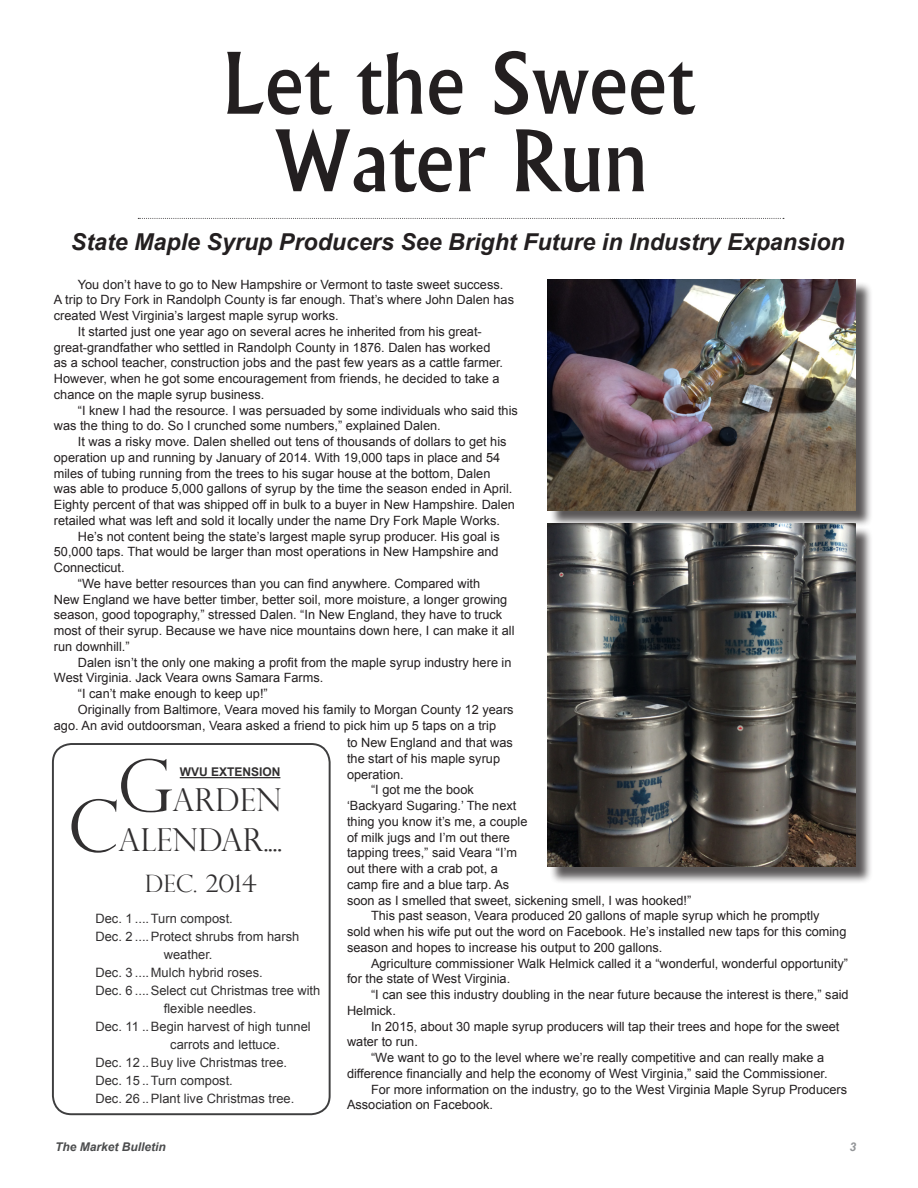
<style>
.page{position:relative;width:918px;height:1188px;background:#fff}
.page>*{position:absolute;margin:0;border:0;box-sizing:border-box;transform-origin:0 0}
.t1{font:90px/77.6px "Narkisim";color:#231f20;text-align:center}
.t2{font:300 70.8px "Perpetua Titling";color:#312f30}
.t3{font:300 31.65px "Perpetua Titling";color:#312f30}
.t4{font:300 24px "Perpetua Titling";color:#312f30}
.t5{font:italic 700 23.25px "Arial";color:#231f20}
.t6{font:12.9px/18px "Arial";color:#312f30;text-align:center}
.t7{font:12.75px/15.8px "Arial";color:#231f20}
.t8{font:italic 700 12px "Arial";color:#4b4c4d}
.t9{font:700 12px "Arial";color:#312f30}
.t10{font:italic 700 12px "Arial";color:#939598}
</style>
<div class="page">
<div style="left:52px;top:743px;width:279px;height:372px;border:2px solid #3e3e3f;border-radius:19px"></div>
<div style="left:550px;top:282px;width:322px;height:246px;background:#231f20;opacity:.75"></div>
<img style="left:547px;top:279px;width:308px;height:231px">
<div style="left:550px;top:526px;width:322px;height:358px;background:#231f20;opacity:.75"></div>
<img style="left:547px;top:524px;width:308px;height:342px">
<svg style="left:138px;top:218px;width:646px;height:1px"></svg>
<hr style="left:180px;top:777px;width:100px;height:1px;background:#312f30">
<p class="t1" style="left:221px;top:53px;width:474px">Let the Sweet<br>Water Run</p>
<p class="t5" style="left:71px;top:226px;width:775px">State Maple Syrup Producers See Bright Future in Industry Expansion</p>
<p class="t7" style="left:54px;top:276px;width:462px;text-indent:24px">You don’t have to go to New Hampshire or Vermont to taste sweet success.<br>A trip to Dry Fork in Randolph County is far enough. That’s where John Dalen has created West Virginia’s largest maple syrup works.</p>
<p class="t7" style="left:54px;top:324px;width:451px;text-indent:24px">It started just one year ago on several acres he inherited from his great&shy;great-grandfather who settled in Randolph County in 1876. Dalen has worked as a school teacher, construction jobs and the past few years as a cattle farmer.<br>However, when he got some encouragement from friends, he decided to take a chance on the maple syrup business.</p>
<p class="t7" style="left:54px;top:402px;width:466px;text-indent:24px">“I knew I had the resource. I was persuaded by some individuals who said this was the thing to do. So I crunched some numbers,” explained Dalen.</p>
<p class="t7" style="left:54px;top:434px;width:463px;text-indent:24px">It was a risky move. Dalen shelled out tens of thousands of dollars to get his operation up and running by January of 2014. With 19,000 taps in place and 54 miles of tubing running from the trees to his sugar house at the bottom, Dalen was able to produce 5,000 gallons of syrup by the time the season ended in April.<br>Eighty percent of that was shipped off in bulk to a buyer in New Hampshire. Dalen retailed what was left and sold it locally under the name Dry Fork Maple Works.</p>
<p class="t7" style="left:54px;top:528px;width:447px;text-align:justify;text-indent:24px">He’s not content being the state’s largest maple syrup producer. His goal is 50,000 taps. That would be larger than most operations in New Hampshire and Connecticut.</p>
<p class="t7" style="left:54px;top:576px;width:462px;text-indent:24px">“We have better resources than you can find anywhere. Compared with<br>New England we have better timber, better soil, more moisture, a longer growing season, good topography,” stressed Dalen. “In New England, they have to truck most of their syrup. Because we have nice mountains down here, I can make it all run downhill.”</p>
<p class="t7" style="left:54px;top:654px;width:459px;text-indent:24px">Dalen isn’t the only one making a profit from the maple syrup industry here in<br>West Virginia. Jack Veara owns Samara Farms.</p>
<p class="t7" style="left:78px;top:686px;width:191px">“I can’t make enough to keep up!”</p>
<p class="t7" style="left:54px;top:702px;width:461px;text-indent:24px">Originally from Baltimore, Veara moved his family to Morgan County 12 years ago. An avid outdoorsman, Veara asked a friend to pick him up 5 taps on a trip</p>
<p class="t7" style="left:347px;top:735px;width:167px">to New England and that was the start of his maple syrup operation.</p>
<p class="t7" style="left:347px;top:782px;width:346px;text-indent:24px">“I got me the book<br>‘Backyard Sugaring.’ The next<br>thing you know it’s me, a couple<br>of milk jugs and I’m out there<br>tapping trees,” said Veara “I’m<br>out there with a crab pot, a<br>camp fire and a blue tarp. As<br>soon as I smelled that sweet, sickening smell, I was hooked!”</p>
<p class="t7" style="left:347px;top:908px;width:501px;text-indent:24px">This past season, Veara produced 20 gallons of maple syrup which he promptly<br>sold when his wife put out the word on Facebook. He’s installed new taps for this coming season and hopes to increase his output to 200 gallons.</p>
<p class="t7" style="left:347px;top:955px;width:503px;text-indent:24px">Agriculture commissioner Walk Helmick called it a “wonderful, wonderful opportunity” for the state of West Virginia.</p>
<p class="t7" style="left:347px;top:987px;width:503px;text-indent:24px">“I can see this industry doubling in the near future because the interest is there,” said<br>Helmick.</p>
<p class="t7" style="left:347px;top:1018px;width:494px;text-indent:24px">In 2015, about 30 maple syrup producers will tap their trees and hope for the sweet water to run.</p>
<p class="t7" style="left:347px;top:1050px;width:482px;text-align:right">“We want to go to the level where we’re really competitive and can really make a difference financially and help the economy of West Virginia,” said the Commissioner.</p>
<p class="t7" style="left:347px;top:1081px;width:502px;text-indent:24px">For more information on the industry, go to the West Virginia Maple Syrup Producers<br>Association on Facebook.</p>
<p class="t2" style="left:117px;top:743px;width:57px">G</p>
<p class="t9" style="left:180px;top:764px;width:102px">WVU EXTENSION</p>
<p class="t3" style="left:173px;top:781px;width:111px">ARDEN</p>
<p class="t2" style="left:68px;top:783px;width:52px">C</p>
<p class="t3" style="left:119px;top:821px;width:165px">ALENDAR....</p>
<p class="t4" style="left:145px;top:869px;width:114px">DEC. 2014</p>
<p class="t6" style="left:95px;top:909px;width:139px">Dec. 1 ....Turn compost.</p>
<p class="t6" style="left:95px;top:927px;width:205px">Dec. 2 ....Protect shrubs from harsh</p>
<p class="t6" style="left:95px;top:963px;width:169px">Dec. 3 ....Mulch hybrid roses.</p>
<p class="t6" style="left:95px;top:981px;width:226px">Dec. 6 ....Select cut Christmas tree with flexible needles.</p>
<p class="t6" style="left:170px;top:1017px;width:142px;text-align:left;text-indent:-75px">Dec. 11 ..Begin harvest of high tunnel carrots and lettuce.</p>
<p class="t6" style="left:95px;top:1053px;width:193px">Dec. 12 ..Buy live Christmas tree.</p>
<p class="t6" style="left:95px;top:1071px;width:139px">Dec. 15 ..Turn compost.</p>
<p class="t6" style="left:95px;top:1089px;width:200px">Dec. 26 ..Plant live Christmas tree.</p>
<p class="t8" style="left:55px;top:1139px;width:112px">The Market Bulletin</p>
<p class="t10" style="left:850px;top:1139px;width:8px">3</p>
</div>
